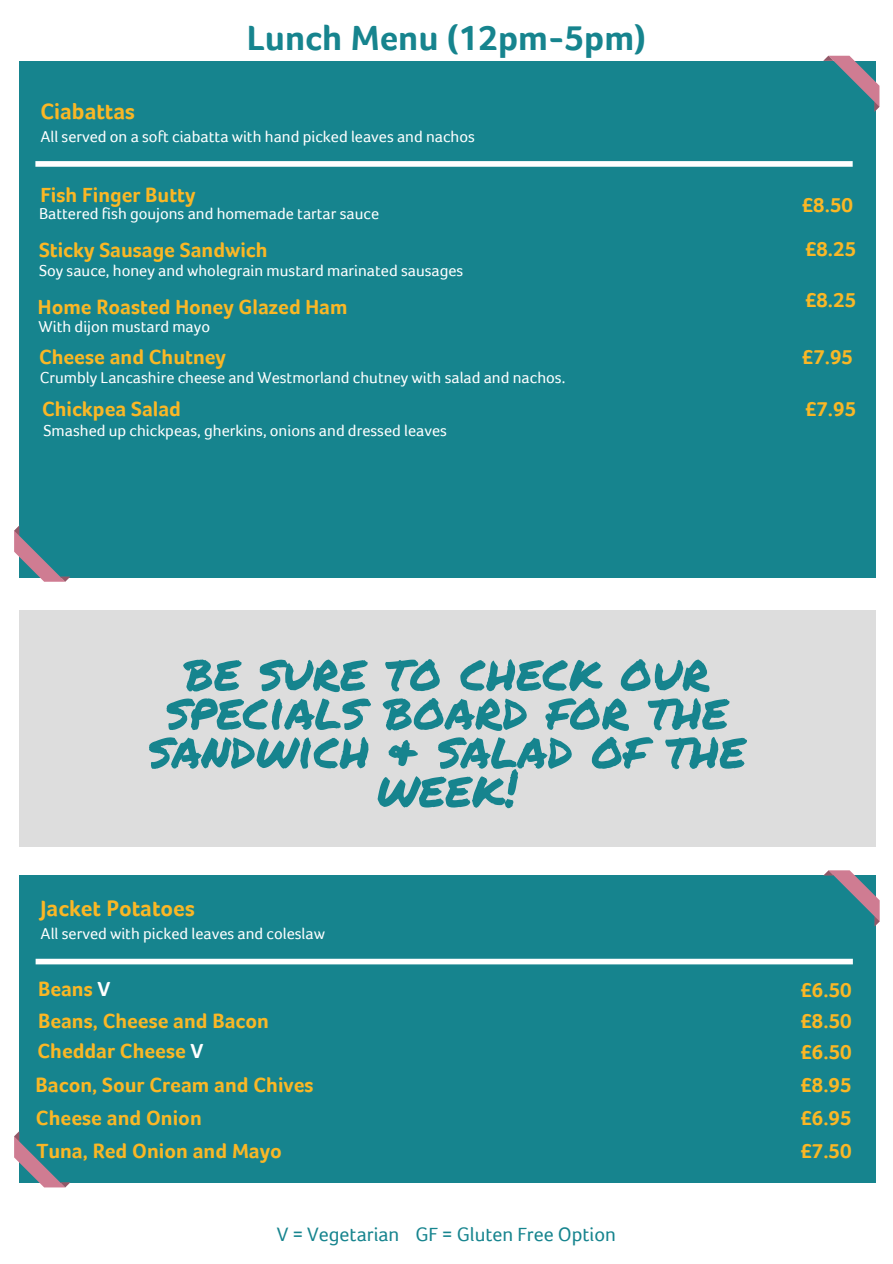
<style>
.page{position:relative;width:893px;height:1264px;background:#fff}
.page>*{position:absolute;margin:0;border:0;box-sizing:border-box;transform-origin:0 0}
.t1{font:50.85px/38.8px "Permanent Marker";color:#16848e;text-align:center}
.t2{font:700 36px "Foco";color:#16848e}
.t3{font:700 22.8px "Foco";color:#fab725}
.t4{font:700 21px "Foco";color:#fab725}
.t5{font:19.95px "Foco";color:#16848e}
.t6{font:16.2px "Foco";color:#fff}
.s1{color:#fff}
</style>
<div class="page">
<div style="left:19px;top:61px;width:855px;height:516px;background:#16848e"></div>
<svg style="left:14px;top:525px;width:56px;height:56px"></svg>
<svg style="left:823px;top:56px;width:56px;height:56px"></svg>
<svg style="left:35px;top:161px;width:817px;height:6px;background:#f1f7f8"></svg>
<div style="left:19px;top:874px;width:856px;height:308px;background:#16848e"></div>
<svg style="left:14px;top:1131px;width:56px;height:56px"></svg>
<svg style="left:823px;top:870px;width:56px;height:56px"></svg>
<svg style="left:36px;top:958px;width:816px;height:6px;background:#e1eff0"></svg>
<div style="left:19px;top:609px;width:855px;height:237px;background:#ddd"></div>
<h2 class="t2" style="left:247px;top:18px;width:401px">Lunch Menu (12pm-5pm)</h2>
<h3 class="t3" style="left:40px;top:98px;width:96px">Ciabattas</h3>
<p class="t6" style="left:40px;top:128px;width:436px">All served on a soft ciabatta with hand picked leaves and nachos</p>
<p class="t4" style="left:40px;top:183px;width:157px">Fish Finger Butty</p>
<p class="t4" style="left:801px;top:193px;width:53px">£8.50</p>
<p class="t6" style="left:39px;top:205px;width:341px">Battered fish goujons and homemade tartar sauce</p>
<p class="t4" style="left:39px;top:238px;width:230px">Sticky Sausage Sandwich</p>
<p class="t4" style="left:804px;top:237px;width:53px">£8.25</p>
<p class="t6" style="left:39px;top:262px;width:426px">Soy sauce, honey and wholegrain mustard marinated sausages</p>
<p class="t4" style="left:804px;top:288px;width:53px">£8.25</p>
<p class="t4" style="left:38px;top:295px;width:311px">Home Roasted Honey Glazed Ham</p>
<p class="t6" style="left:39px;top:318px;width:173px">With dijon mustard mayo</p>
<p class="t6" style="left:40px;top:369px;width:527px">Crumbly Lancashire cheese and Westmorland chutney with salad and nachos.</p>
<p class="t4" style="left:39px;top:345px;width:188px">Cheese and Chutney</p>
<p class="t4" style="left:801px;top:345px;width:53px">£7.95</p>
<p class="t4" style="left:42px;top:397px;width:140px">Chickpea Salad</p>
<p class="t4" style="left:804px;top:397px;width:53px">£7.95</p>
<p class="t6" style="left:43px;top:422px;width:405px">Smashed up chickpeas, gherkins, onions and dressed leaves</p>
<h1 class="t1" style="left:148px;top:650px;width:598px">BE SURE TO CHECK OUR<br>SPECIALS BOARD FOR THE<br>SANDWICH &amp; SALAD OF THE<br>WEEK!</h1>
<h3 class="t3" style="left:41px;top:895px;width:156px">Jacket Potatoes</h3>
<p class="t6" style="left:41px;top:925px;width:286px">All served with picked leaves and coleslaw</p>
<p class="t4" style="left:38px;top:977px;width:74px">Beans <span class="s1">V</span></p>
<p class="t4" style="left:800px;top:977px;width:53px">£6.50</p>
<p class="t4" style="left:38px;top:1008px;width:232px">Beans, Cheese and Bacon</p>
<p class="t4" style="left:800px;top:1008px;width:53px">£8.50</p>
<p class="t4" style="left:38px;top:1039px;width:167px">Cheddar Cheese <span class="s1">V</span></p>
<p class="t4" style="left:800px;top:1039px;width:53px">£6.50</p>
<p class="t4" style="left:36px;top:1072px;width:279px">Bacon, Sour Cream and Chives</p>
<p class="t4" style="left:800px;top:1072px;width:53px">£8.95</p>
<p class="t4" style="left:36px;top:1106px;width:167px">Cheese and Onion</p>
<p class="t4" style="left:800px;top:1106px;width:53px">£6.95</p>
<p class="t4" style="left:36px;top:1139px;width:247px">Tuna, Red Onion and Mayo</p>
<p class="t5" style="left:277px;top:1223px;width:341px">V = Vegetarian GF = Gluten Free Option</p>
<p class="t4" style="left:800px;top:1139px;width:53px">£7.50</p>
</div>
